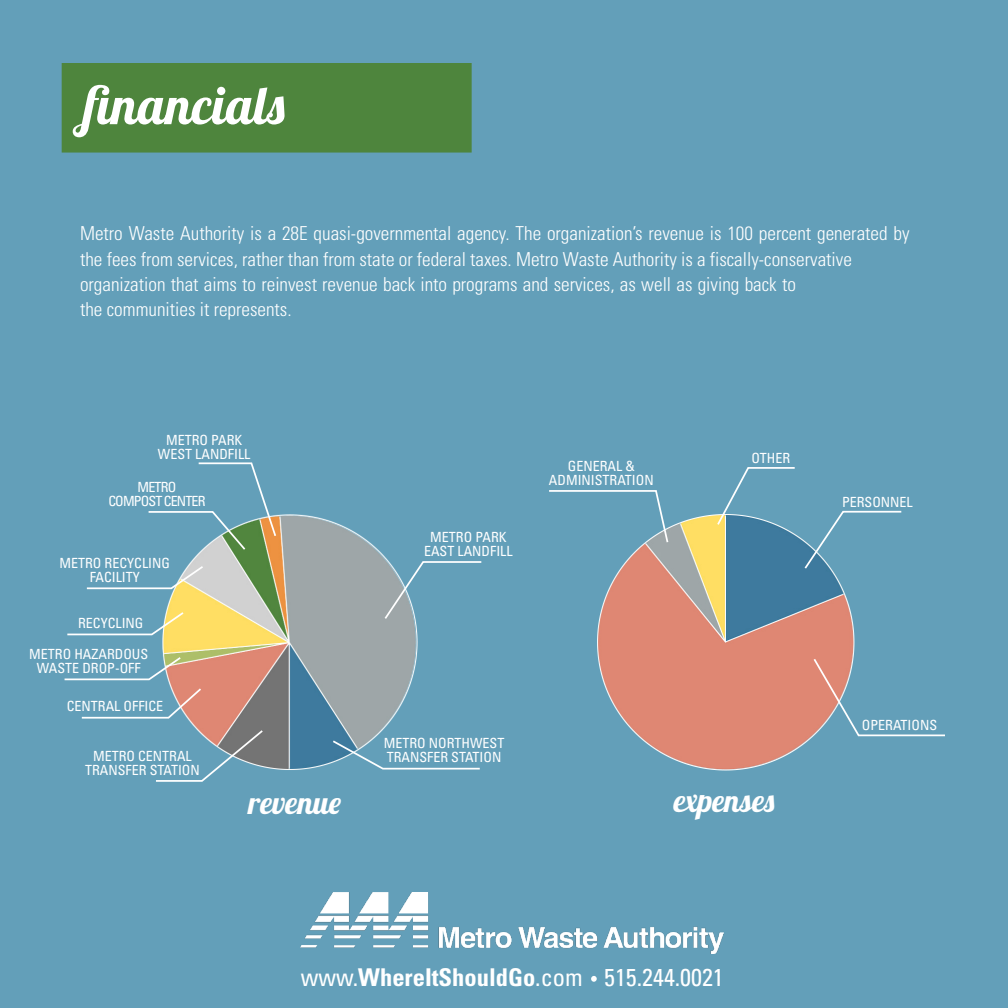
<style>
.page{position:relative;width:1008px;height:1008px;background:#639fb9}
.page>*{position:absolute;margin:0;border:0;box-sizing:border-box;transform-origin:0 0}
.t1{font:52.5px "Lobster 1.4";letter-spacing:.045em;color:#fff}
.t2{font:31.5px "Lobster 1.4";letter-spacing:.02em;color:#fff}
.t3{font:condensed 24.5px "Univers";color:#fff}
.t4{font:300 condensed 19.25px/25.4px "Univers";color:#fff}
.t5{font:condensed 14px/14px "Univers";color:#fff;text-align:center}
.t6{font:condensed 14px "Univers";letter-spacing:-.06em;color:#fff}
.s1{font-weight:700}
</style>
<div class="page">
<img style="left:147px;top:490px;width:277px;height:285px">
<img style="left:582px;top:508px;width:287px;height:288px">
<img style="left:301px;top:893px;width:423px;height:61px">
<svg style="left:812px;top:657px;width:135px;height:80px;background:#7f9eae"></svg>
<svg style="left:547px;top:489px;width:123px;height:55px;background:#6ba3bb"></svg>
<svg style="left:803px;top:510px;width:100px;height:61px;background:#67a0ba"></svg>
<svg style="left:716px;top:466px;width:80px;height:61px;background:#6ba2b8"></svg>
<svg style="left:383px;top:560px;width:100px;height:61px;background:#75a4b9"></svg>
<svg style="left:147px;top:462px;width:131px;height:90px;background:#70a2ae"></svg>
<svg style="left:66px;top:610px;width:119px;height:26px;background:#87b0b1"></svg>
<svg style="left:154px;top:728px;width:111px;height:55px;background:#749aab"></svg>
<svg style="left:80px;top:687px;width:123px;height:32px;background:#83a1b1"></svg>
<svg style="left:63px;top:655px;width:120px;height:26px;background:#7ca6b5"></svg>
<svg style="left:331px;top:739px;width:151px;height:31px;background:#6ca2bb"></svg>
<svg style="left:85px;top:564px;width:120px;height:26px;background:#84afbe"></svg>
<svg style="left:591px;top:976px;width:6px;height:6px"></svg>
<div style="left:62px;top:63px;width:410px;height:90px;background:#4e853d;border:2px solid #4e853d"></div>
<p class="t1" style="left:84px;top:72px;width:203px">financials</p>
<p class="t4" style="left:80px;top:221px;width:831px">Metro Waste Authority is a 28E quasi-governmental agency. The organization’s revenue is 100 percent generated by the fees from services, rather than from state or federal taxes. Metro Waste Authority is a fiscally-conservative organization that aims to reinvest revenue back into programs and services, as well as giving back to<br>the communities it represents.</p>
<p class="t5" style="left:166px;top:432px;width:78px">METRO PARK</p>
<p class="t5" style="left:158px;top:446px;width:94px">WEST LANDFILL</p>
<p class="t5" style="left:138px;top:480px;width:40px">METRO</p>
<p class="t6" style="left:108px;top:492px;width:99px">COMPOST CENTER</p>
<p class="t5" style="left:60px;top:556px;width:112px">METRO RECYCLING<br>FACILITY</p>
<p class="t5" style="left:78px;top:616px;width:67px">RECYCLING</p>
<p class="t5" style="left:29px;top:647px;width:121px">METRO HAZARDOUS</p>
<p class="t5" style="left:37px;top:661px;width:105px">WASTE DROP-OFF</p>
<p class="t5" style="left:67px;top:699px;width:98px">CENTRAL OFFICE</p>
<p class="t5" style="left:93px;top:749px;width:100px">METRO CENTRAL</p>
<p class="t5" style="left:85px;top:763px;width:116px">TRANSFER STATION</p>
<p class="t2" style="left:249px;top:783px;width:94px">revenue</p>
<p class="t5" style="left:430px;top:530px;width:78px">METRO PARK</p>
<p class="t5" style="left:424px;top:544px;width:90px">EAST LANDFILL</p>
<p class="t5" style="left:568px;top:459px;width:68px">GENERAL &amp;</p>
<p class="t5" style="left:549px;top:473px;width:106px">ADMINISTRATION</p>
<p class="t5" style="left:751px;top:451px;width:40px">OTHER</p>
<p class="t5" style="left:384px;top:736px;width:122px">METRO NORTHWEST</p>
<p class="t5" style="left:387px;top:750px;width:116px">TRANSFER STATION</p>
<p class="t2" style="left:674px;top:780px;width:102px">expenses</p>
<p class="t5" style="left:842px;top:495px;width:72px">PERSONNEL</p>
<p class="t5" style="left:862px;top:717px;width:77px">OPERATIONS</p>
<p class="t3" style="left:301px;top:962px;width:425px">www.<span class="s1">WhereItShouldGo</span>.com 515.244.0021</p>
</div>
